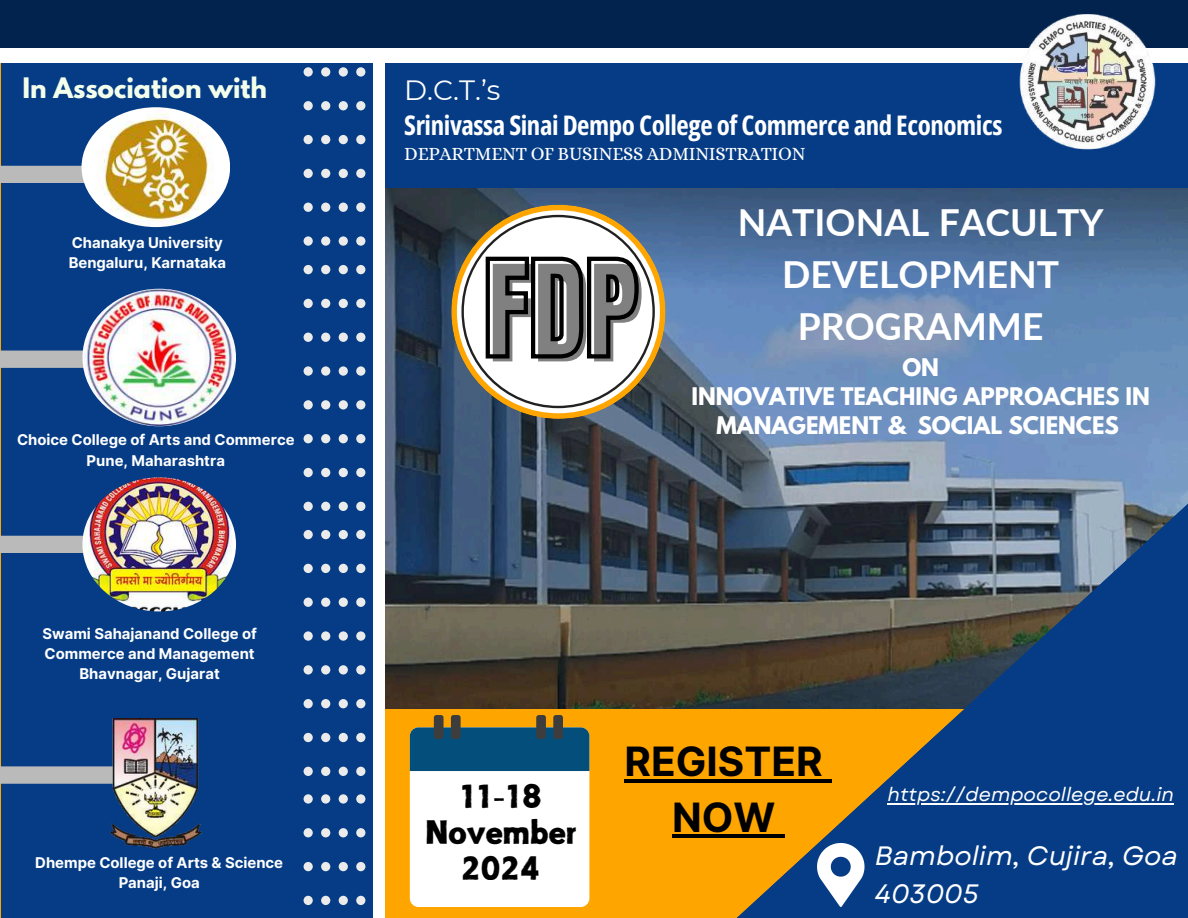
<style>
.page{position:relative;width:1188px;height:918px;background:#ffa500}
.page>*{position:absolute;margin:0;border:0;box-sizing:border-box;transform-origin:0 0}
.t1{font:113.55px "Anton";color:#808080}
.t2{font:700 40.5px/55.8px "Inter";color:#000;text-align:center}
.t3{font:700 37.2px/51.9px "Lato";color:#fff;text-align:center}
.t4{font:32.25px/36px "Canva Powerful Calligraphy";letter-spacing:-.02em;color:#000;text-align:center}
.t5{font:27.9px "Montserrat";color:#fff}
.t6{font:700 27px "Open Sans Condensed";letter-spacing:-.015em;color:#fff}
.t7{font:italic 26.55px/37.2px "Garet";color:#fff}
.t8{font:700 25.05px "League Spartan";color:#f3ffeb}
.t9{font:700 21.45px/29.2px "League Spartan";color:#fff;text-align:center}
.t10{font:italic 19.2px "Garet";color:#fff}
.t11{font:18.75px "Alice";letter-spacing:-.015em;color:#fff}
.t12{font:700 14.85px/20.2px "Inter";color:#fff;text-align:center}
</style>
<div class="page">
<img style="left:385px;top:188px;width:803px;height:520px">
<div style="left:1px;top:0;width:378px;height:918px;background:#053c85"></div>
<svg style="left:723px;top:495px;width:465px;height:423px;background:#445461"></svg>
<div style="left:285px;top:0;width:903px;height:188px;background:#053c85"></div>
<svg style="left:304px;top:62px;width:61px;height:184px"></svg>
<div style="left:0;top:0;width:1188px;height:56px;background:#02234e"></div>
<div style="left:0;top:48px;width:1188px;height:14px;background:#fff"></div>
<img style="left:1015px;top:9px;width:144px;height:145px;border-radius:50%">
<div style="left:0;top:166px;width:95px;height:17px;background:#bababa"></div>
<img style="left:82px;top:107px;width:148px;height:120px;border-radius:50%">
<div style="left:0;top:351px;width:95px;height:17px;background:#bababa"></div>
<img style="left:82px;top:289px;width:154px;height:137px;border-radius:50%">
<div style="left:0;top:536px;width:95px;height:17px;background:#bababa"></div>
<img style="left:82px;top:477px;width:154px;height:134px;border-radius:50%">
<svg style="left:304px;top:265px;width:61px;height:246px"></svg>
<svg style="left:304px;top:530px;width:61px;height:246px"></svg>
<svg style="left:304px;top:794px;width:61px;height:112px"></svg>
<svg style="left:451px;top:205px;width:214px;height:213px"></svg>
<svg style="left:817px;top:843px;width:48px;height:64px;background:#90a8c8"></svg>
<div style="left:410px;top:727px;width:179px;height:180px;background:#fff;border-radius:9px"></div>
<div style="left:410px;top:727px;width:179px;height:44px;background:#034e7b"></div>
<div style="left:434px;top:715px;width:10px;height:24px;background:#3d3d3d;border-radius:3px"></div>
<div style="left:451px;top:715px;width:10px;height:24px;background:#3d3d3d;border-radius:3px"></div>
<div style="left:536px;top:715px;width:10px;height:24px;background:#3d3d3d;border-radius:3px"></div>
<div style="left:553px;top:715px;width:10px;height:24px;background:#3d3d3d;border-radius:3px"></div>
<div style="left:373px;top:52px;width:12px;height:866px;background:#fff"></div>
<div style="left:0;top:766px;width:145px;height:18px;background:#bababa"></div>
<img style="left:110px;top:719px;width:91px;height:129px">
<svg style="left:461px;top:215px;width:194px;height:193px;background:#c3c1bb"></svg>
<hr style="left:625px;top:779px;width:198px;height:4px;background:#000">
<svg style="left:823px;top:779px;width:9px;height:4px"></svg>
<hr style="left:672px;top:834px;width:103px;height:4px;background:#000">
<hr style="left:775px;top:834px;width:10px;height:4px;background:#000">
<hr style="left:888px;top:803px;width:286px;height:2px;background:#fff">
<h3 class="t8" style="left:22px;top:76px;width:246px">In Association with</h3>
<p class="t12" style="left:69px;top:232px;width:159px;text-align:left">Chanakya University<br>Bengaluru, Karnataka</p>
<p class="t12" style="left:17px;top:430px;width:279px">Choice College of Arts and Commerce<br>Pune, Maharashtra</p>
<p class="t12" style="left:42px;top:623px;width:216px">Swami Sahajanand College of<br>Commerce and Management<br>Bhavnagar, Gujarat</p>
<p class="t12" style="left:35px;top:852px;width:249px">Dhempe College of Arts &amp; Science<br>Panaji, Goa</p>
<h3 class="t5" style="left:404px;top:73px;width:98px">D.C.T.’s</h3>
<h3 class="t6" style="left:404px;top:106px;width:600px">Srinivassa Sinai Dempo College of Commerce and Economics</h3>
<p class="t11" style="left:404px;top:143px;width:403px">DEPARTMENT OF BUSINESS ADMINISTRATION</p>
<h1 class="t1" style="left:488px;top:232px;width:156px">FDP</h1>
<h3 class="t3" style="left:738px;top:196px;width:367px">NATIONAL FACULTY<br>DEVELOPMENT<br>PROGRAMME</h3>
<h3 class="t9" style="left:691px;top:355px;width:460px">ON<br>INNOVATIVE TEACHING APPROACHES IN<br>MANAGEMENT &amp; SOCIAL SCIENCES</h3>
<h3 class="t4" style="left:425px;top:777px;width:153px">11-18<br>November<br>2024</h3>
<h2 class="t2" style="left:625px;top:733px;width:200px">REGISTER<br>NOW</h2>
<p class="t10" style="left:888px;top:781px;width:288px">https://dempocollege.edu.in</p>
<h3 class="t7" style="left:875px;top:838px;width:305px">Bambolim, Cujira, Goa<br>403005</h3>
</div>
